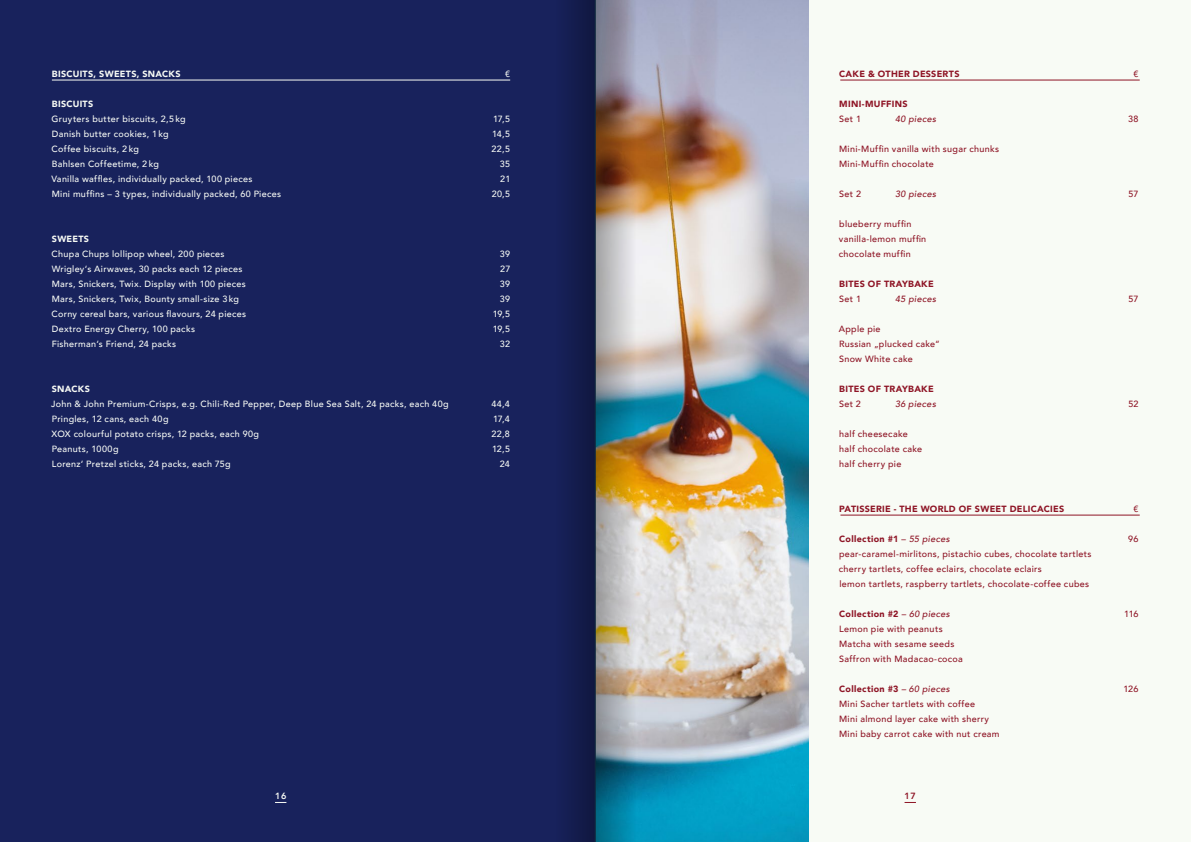
<style>
.page{position:relative;width:1191px;height:842px;background:#fff}
.page>*{position:absolute;margin:0;border:0;box-sizing:border-box;transform-origin:0 0}
.t1{font:500 9px "Avenir";letter-spacing:.035em;color:#f8fbf5}
.t2{font:500 9px/15px "Avenir";letter-spacing:.035em;color:#8e1425}
.t3{font:900 9px "Avenir";letter-spacing:.03em;color:#8e1425}
.t4{font:900 9px "Avenir";letter-spacing:.03em;color:#f8fbf5}
.t5{font:italic 500 9px "Avenir";letter-spacing:.04em;color:#8e1425}
.t6{font:800 9px "Avenir";color:#8e1425}
.t7{font:800 9px "Avenir";color:#f8fbf5}
.s1{font-weight:500}
.s2{font-weight:500;font-style:italic}
</style>
<div class="page">
<div style="left:0;top:0;width:595px;height:842px;background:#18225c"></div>
<div style="left:595px;top:0;width:596px;height:842px;background:#f8fbf5"></div>
<img style="left:644px;top:0;width:164px;height:842px">
<svg style="left:904px;top:802px;width:12px;height:1px"></svg>
<hr style="left:52px;top:80px;width:458px;height:1px;background:#f8fbf5">
<hr style="left:840px;top:80px;width:299px;height:1px;background:#8e1425">
<hr style="left:840px;top:515px;width:299px;height:1px;background:#8e1425">
<div style="left:547px;top:0;width:48px;height:842px;background:linear-gradient(to right,#192360,#101741)"></div>
<img style="left:596px;top:0;width:48px;height:842px">
<hr style="left:595px;top:0;width:1px;height:842px;background:#122f45">
<p class="t4" style="left:52px;top:66px;width:130px">BISCUITS, SWEETS, SNACKS</p>
<p class="t1" style="left:505px;top:66px;width:7px">€</p>
<p class="t4" style="left:52px;top:96px;width:43px">BISCUITS</p>
<p class="t1" style="left:52px;top:111px;width:136px">Gruyters butter biscuits, 2,5 kg</p>
<p class="t1" style="left:493px;top:111px;width:18px">17,5</p>
<p class="t1" style="left:52px;top:126px;width:118px">Danish butter cookies, 1 kg</p>
<p class="t1" style="left:492px;top:126px;width:19px">14,5</p>
<p class="t1" style="left:52px;top:141px;width:89px">Coffee biscuits, 2 kg</p>
<p class="t1" style="left:491px;top:141px;width:20px">22,5</p>
<p class="t1" style="left:52px;top:156px;width:109px">Bahlsen Coffeetime, 2 kg</p>
<p class="t1" style="left:500px;top:156px;width:12px">35</p>
<p class="t1" style="left:51px;top:171px;width:202px">Vanilla waffles, individually packed, 100 pieces</p>
<p class="t1" style="left:500px;top:171px;width:12px">21</p>
<p class="t1" style="left:52px;top:186px;width:231px">Mini muffins – 3 types, individually packed, 60 Pieces</p>
<p class="t1" style="left:492px;top:186px;width:20px">20,5</p>
<p class="t4" style="left:52px;top:231px;width:39px">SWEETS</p>
<p class="t1" style="left:52px;top:246px;width:174px">Chupa Chups lollipop wheel, 200 pieces</p>
<p class="t1" style="left:500px;top:246px;width:12px">39</p>
<p class="t1" style="left:52px;top:261px;width:192px">Wrigley‘s Airwaves, 30 packs each 12 pieces</p>
<p class="t1" style="left:500px;top:261px;width:12px">27</p>
<p class="t1" style="left:52px;top:276px;width:195px">Mars, Snickers, Twix. Display with 100 pieces</p>
<p class="t1" style="left:500px;top:276px;width:12px">39</p>
<p class="t1" style="left:52px;top:291px;width:189px">Mars, Snickers, Twix, Bounty small-size 3 kg</p>
<p class="t1" style="left:500px;top:291px;width:12px">39</p>
<p class="t1" style="left:52px;top:306px;width:196px">Corny cereal bars, various flavours, 24 pieces</p>
<p class="t1" style="left:493px;top:306px;width:19px">19,5</p>
<p class="t1" style="left:52px;top:321px;width:145px">Dextro Energy Cherry, 100 packs</p>
<p class="t1" style="left:493px;top:321px;width:19px">19,5</p>
<p class="t1" style="left:52px;top:336px;width:126px">Fisherman‘s Friend, 24 packs</p>
<p class="t1" style="left:500px;top:336px;width:12px">32</p>
<p class="t4" style="left:52px;top:381px;width:40px">SNACKS</p>
<p class="t1" style="left:51px;top:396px;width:399px">John &amp; John Premium-Crisps, e.g. Chili-Red Pepper, Deep Blue Sea Salt, 24 packs, each 40g</p>
<p class="t1" style="left:491px;top:396px;width:20px">44,4</p>
<p class="t1" style="left:52px;top:411px;width:118px">Pringles, 12 cans, each 40g</p>
<p class="t1" style="left:493px;top:411px;width:18px">17,4</p>
<p class="t1" style="left:51px;top:426px;width:209px">XOX colourful potato crisps, 12 packs, each 90g</p>
<p class="t1" style="left:491px;top:426px;width:20px">22,8</p>
<p class="t1" style="left:52px;top:441px;width:68px">Peanuts, 1000g</p>
<p class="t1" style="left:492px;top:441px;width:19px">12,5</p>
<p class="t1" style="left:52px;top:456px;width:180px">Lorenz‘ Pretzel sticks, 24 packs, each 75g</p>
<p class="t1" style="left:500px;top:456px;width:12px">24</p>
<p class="t7" style="left:275px;top:789px;width:13px">16</p>
<p class="t3" style="left:839px;top:66px;width:122px">CAKE &amp; OTHER DESSERTS</p>
<p class="t2" style="left:1133px;top:66px;width:7px">€</p>
<p class="t3" style="left:839px;top:96px;width:70px">MINI-MUFFINS</p>
<p class="t2" style="left:839px;top:111px;width:23px">Set 1</p>
<p class="t5" style="left:895px;top:114px;width:42px">40 pieces</p>
<p class="t2" style="left:1128px;top:111px;width:12px">38</p>
<p class="t2" style="left:839px;top:141px;width:162px">Mini-Muffin vanilla with sugar chunks<br>Mini-Muffin chocolate</p>
<p class="t2" style="left:839px;top:186px;width:23px">Set 2</p>
<p class="t5" style="left:895px;top:189px;width:43px">30 pieces</p>
<p class="t2" style="left:1128px;top:186px;width:12px">57</p>
<p class="t2" style="left:839px;top:216px;width:89px">blueberry muffin vanilla-lemon muffin chocolate muffin</p>
<p class="t3" style="left:839px;top:276px;width:96px">BITES OF TRAYBAKE</p>
<p class="t2" style="left:839px;top:291px;width:23px">Set 1</p>
<p class="t5" style="left:895px;top:294px;width:42px">45 pieces</p>
<p class="t2" style="left:1128px;top:291px;width:12px">57</p>
<p class="t2" style="left:838px;top:321px;width:103px">Apple pie<br>Russian „plucked cake“<br>Snow White cake</p>
<p class="t3" style="left:839px;top:381px;width:96px">BITES OF TRAYBAKE</p>
<p class="t2" style="left:839px;top:396px;width:23px">Set 2</p>
<p class="t5" style="left:895px;top:399px;width:42px">36 pieces</p>
<p class="t2" style="left:1128px;top:396px;width:12px">52</p>
<p class="t2" style="left:839px;top:426px;width:84px">half cheesecake half chocolate cake half cherry pie</p>
<p class="t3" style="left:839px;top:501px;width:227px">PATISSERIE - THE WORLD OF SWEET DELICACIES</p>
<p class="t2" style="left:1133px;top:501px;width:7px">€</p>
<p class="t3" style="left:839px;top:531px;width:112px">Collection #1 <span class="s1">–</span> <span class="s2">55 pieces</span></p>
<p class="t2" style="left:1128px;top:531px;width:12px">96</p>
<p class="t2" style="left:839px;top:546px;width:254px">pear-caramel-mirlitons, pistachio cubes, chocolate tartlets cherry tartlets, coffee eclairs, chocolate eclairs<br>lemon tartlets, raspberry tartlets, chocolate-coffee cubes</p>
<p class="t3" style="left:839px;top:606px;width:112px">Collection #2 <span class="s2">– 60 pieces</span></p>
<p class="t2" style="left:1124px;top:606px;width:16px">116</p>
<p class="t2" style="left:839px;top:621px;width:125px">Lemon pie with peanuts<br>Matcha with sesame seeds<br>Saffron with Madacao-cocoa</p>
<p class="t3" style="left:839px;top:681px;width:112px">Collection #3 <span class="s2">– 60 pieces</span></p>
<p class="t2" style="left:1123px;top:681px;width:17px">126</p>
<p class="t2" style="left:839px;top:696px;width:162px">Mini Sacher tartlets with coffee<br>Mini almond layer cake with sherry<br>Mini baby carrot cake with nut cream</p>
<p class="t6" style="left:904px;top:789px;width:13px">17</p>
</div>
